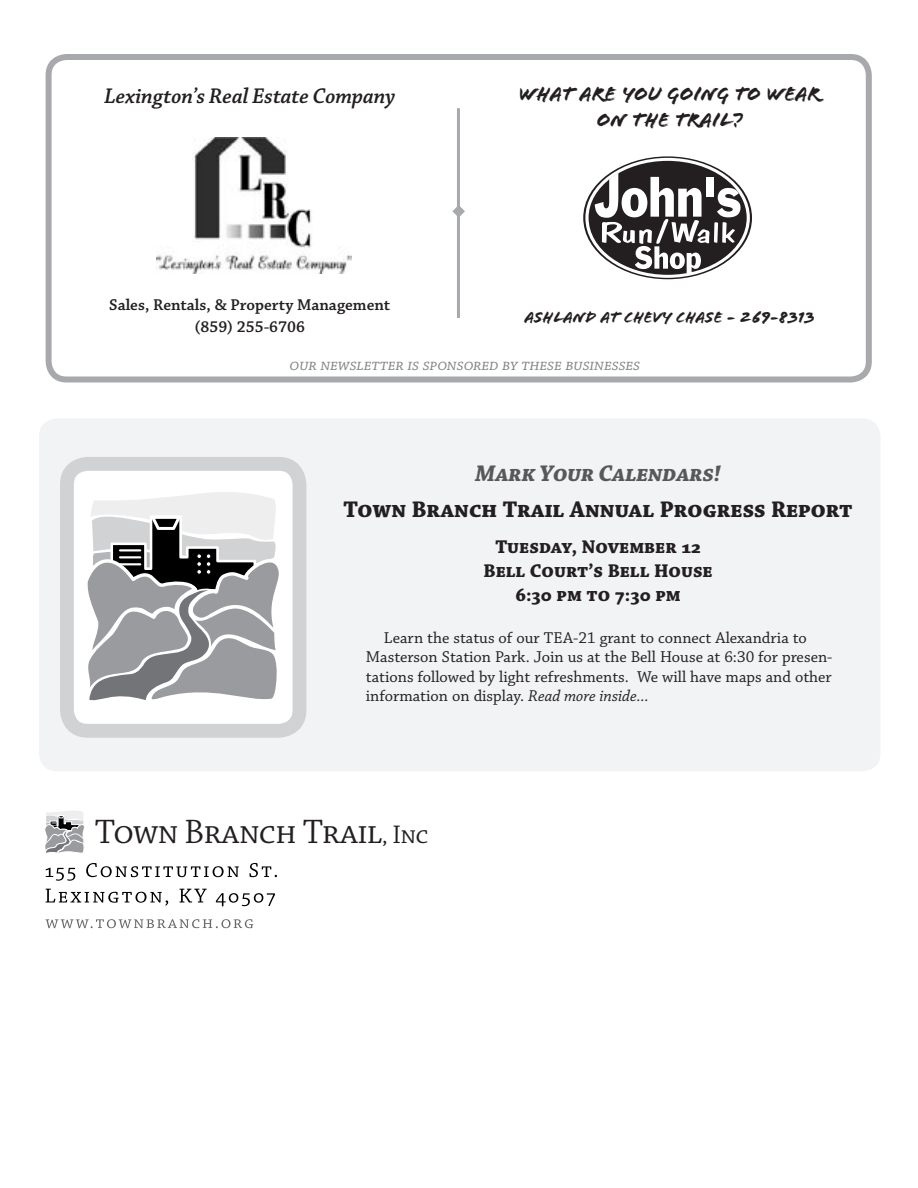
<style>
.page{position:relative;width:918px;height:1188px;background:#fff}
.page>*{position:absolute;margin:0;border:0;box-sizing:border-box;transform-origin:0 0}
.t1{font:36px "Chaparral MM SC 390 24";color:#231f20}
.t2{font:24px "Chaparral MM SC 800 16";color:#231f20}
.t3{font:24px "Chaparral MM It SC 800 16";color:#57585a}
.t4{font:22.5px "Chaparral MM It 580 15";color:#231f20}
.t5{font:21px/25.2px "Flood";color:#231f20;text-align:center}
.t6{font:19.5px/24px "Chaparral MM SC 800 13";color:#231f20;text-align:center}
.t7{font:16.5px/19.5px "Chaparral MM 390 11";color:#231f20}
.t8{font:16.5px/21.9px "Chaparral MM 580 11";color:#231f20;text-align:center}
.t9{font:16.5px "Chaparral MM It SC 390 11";color:#808285}
.t10{font:16.5px "Flood";color:#231f20}
.s1{font-family:"Chaparral MM It 390 11"}
.s2{font-family:"Chaparral MM SC 390 18";font-size:27px}
</style>
<div class="page">
<div style="left:39px;top:419px;width:841px;height:352px;background:#f2f3f4"></div>
<svg style="left:53px;top:450px;width:260px;height:281px"></svg>
<svg style="left:83px;top:482px;width:205px;height:228px"></svg>
<svg style="left:45px;top:54px;width:827px;height:326px"></svg>
<svg style="left:46px;top:868px;width:29px;height:13px"></svg>
<svg style="left:86px;top:863px;width:153px;height:14px"></svg>
<svg style="left:249px;top:863px;width:28px;height:14px"></svg>
<svg style="left:46px;top:889px;width:122px;height:17px"></svg>
<svg style="left:180px;top:889px;width:27px;height:14px"></svg>
<svg style="left:216px;top:893px;width:59px;height:13px"></svg>
<svg style="left:46px;top:919px;width:207px;height:9px"></svg>
<svg style="left:45px;top:811px;width:39px;height:42px"></svg>
<img style="left:157px;top:138px;width:194px;height:135px">
<svg style="left:584px;top:157px;width:167px;height:121px"></svg>
<div style="left:589px;top:161px;width:157px;height:114px;background:#231f20;border-radius:50%"></div>
<div style="left:585px;top:158px;width:165px;height:120px;border:3px solid #fff;border-radius:50%"></div>
<svg style="left:595px;top:173px;width:146px;height:101px"></svg>
<hr style="left:457px;top:108px;width:3px;height:210px;background:#a8a9ad">
<svg style="left:451px;top:204px;width:15px;height:15px"></svg>
<h3 class="t4" style="left:104px;top:84px;width:292px">Lexington’s Real Estate Company</h3>
<p class="t8" style="left:109px;top:294px;width:283px">Sales, Rentals, &amp; Property Management (859) 255-6706</p>
<p class="t5" style="left:519px;top:82px;width:303px">WHAT ARE YOU GOING TO WEAR<br>ON THE TRAIL?</p>
<p class="t10" style="left:525px;top:307px;width:291px">ASHLAND AT CHEVY CHASE - 269-8313</p>
<p class="t9" style="left:290px;top:355px;width:352px">our newsletter is sponsored by these businesses</p>
<h2 class="t3" style="left:475px;top:460px;width:247px">Mark Your Calendars!</h2>
<h2 class="t2" style="left:344px;top:496px;width:510px">Town Branch Trail Annual Progress Report</h2>
<p class="t6" style="left:484px;top:535px;width:231px">Tuesday, November 12<br>Bell Court’s Bell House<br>6:30 pm to 7:30 pm</p>
<p class="t7" style="left:366px;top:628px;width:468px;text-indent:18px">Learn the status of our TEA-21 grant to connect Alexandria to Masterson Station Park. Join us at the Bell House at 6:30 for presen&shy;tations followed by light refreshments. We will have maps and other information on display. <span class="s1">Read more inside...</span></p>
<h1 class="t1" style="left:95px;top:811px;width:335px">Town Branch Trail<span class="s2">, Inc</span></h1>
</div>
